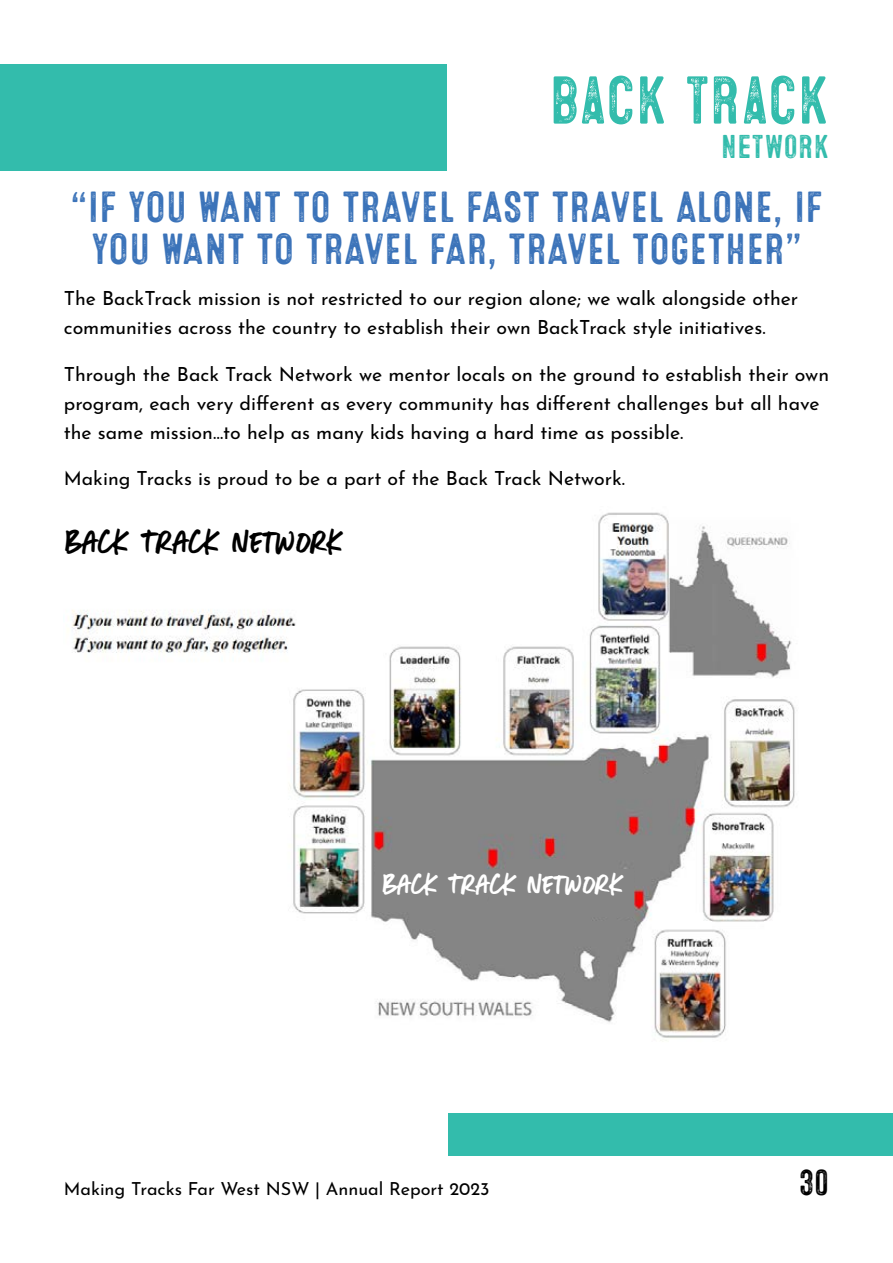
<style>
.page{position:relative;width:893px;height:1263px;background:#fff}
.page>*{position:absolute;margin:0;border:0;box-sizing:border-box;transform-origin:0 0}
.t1{font:67.5px "Microbrew Soft Four";letter-spacing:-.02em;color:#33bcac}
.t2{font:45px "Backlash Small Caps";color:#000}
.t3{font:43.5px/42px "Microbrew Soft Four";color:#3b73b9;text-align:center}
.t4{font:39px "Backlash Small Caps";color:#fff}
.t5{font:36px "Microbrew Soft Four";color:#000}
.t6{font:33px "Microbrew Soft Four";color:#33bcac}
.t7{font:19.5px/29.2px "Josefin Sans";color:#000}
.t8{font:18px "Josefin Sans";color:#000}
</style>
<div class="page">
<div style="left:0;top:64px;width:446px;height:107px;background:#33bcac"></div>
<div style="left:448px;top:1113px;width:445px;height:43px;background:#33bcac"></div>
<img style="left:72px;top:512px;width:723px;height:529px">
<div style="left:64px;top:513px;width:292px;height:93px;background:#fff"></div>
<div style="left:375px;top:859px;width:109px;height:48px;background:#858585"></div>
<div style="left:489px;top:869px;width:145px;height:48px;background:#858585"></div>
<div style="left:506px;top:859px;width:98px;height:19px;background:#858585"></div>
<h1 class="t1" style="left:549px;top:62px;width:282px">BACK TRACK</h1>
<h3 class="t6" style="left:721px;top:128px;width:110px">NETWORK</h3>
<h3 class="t3" style="left:70px;top:187px;width:754px">“IF YOU WANT TO TRAVEL FAST TRAVEL ALONE, IF<br>YOU WANT TO TRAVEL FAR, TRAVEL TOGETHER”</h3>
<p class="t7" style="left:64px;top:281px;width:736px">The BackTrack mission is not restricted to our region alone; we walk alongside other communities across the country to establish their own BackTrack style initiatives.</p>
<p class="t7" style="left:64px;top:357px;width:767px">Through the Back Track Network we mentor locals on the ground to establish their own program, each very different as every community has different challenges but all have the same mission…to help as many kids having a hard time as possible.</p>
<p class="t7" style="left:64px;top:461px;width:563px">Making Tracks is proud to be a part of the Back Track Network.</p>
<h2 class="t2" style="left:64px;top:520px;width:281px">Back Track Network</h2>
<h3 class="t4" style="left:381px;top:865px;width:244px">Back Track Network</h3>
<p class="t8" style="left:64px;top:1173px;width:427px">Making Tracks Far West NSW | Annual Report 2023</p>
<h3 class="t5" style="left:799px;top:1162px;width:31px">30</h3>
</div>
